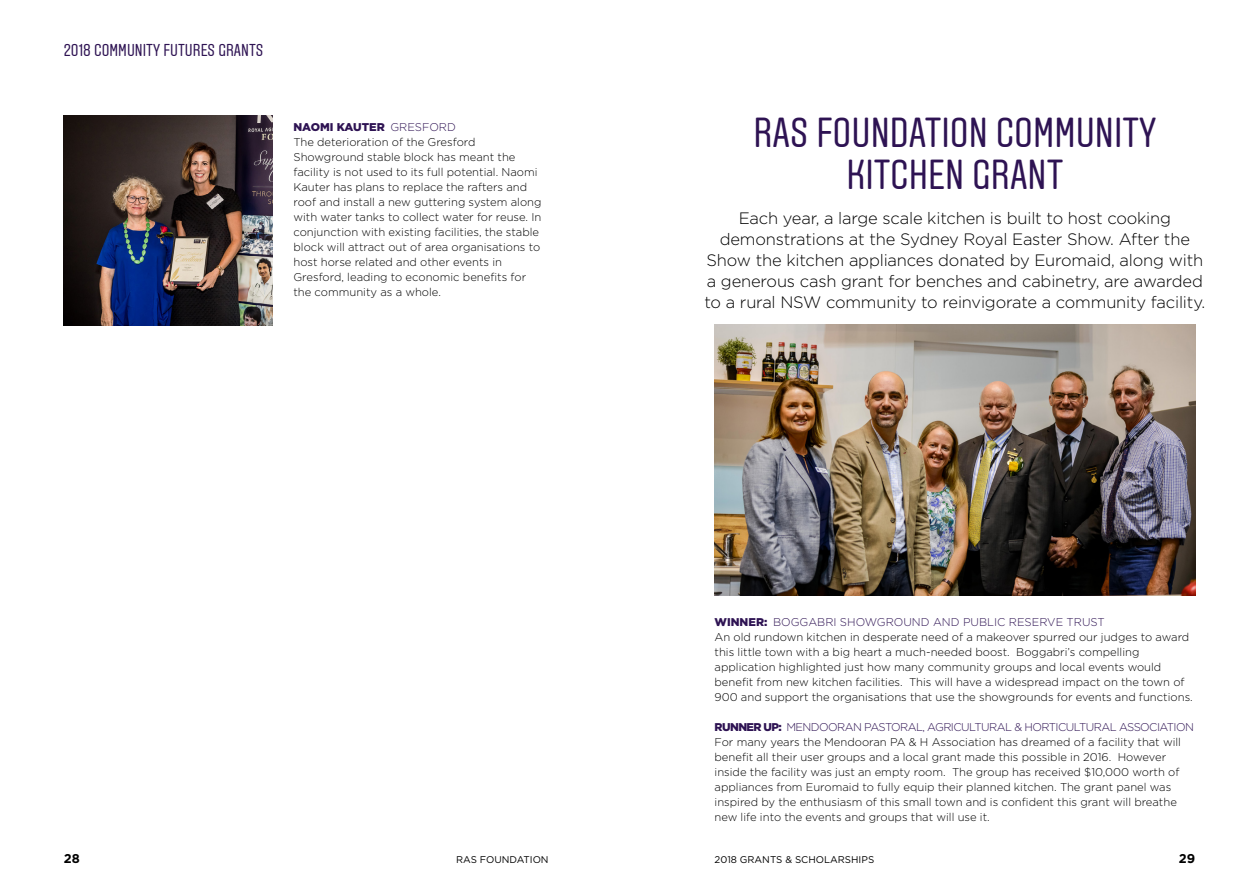
<style>
.page{position:relative;width:1259px;height:893px;background:#fff}
.page>*{position:absolute;margin:0;border:0;box-sizing:border-box;transform-origin:0 0}
.t1{font:42px/42px "Aveny T";color:#2e1353;text-align:center}
.t2{font:17.25px "Aveny T";color:#2e1353}
.t3{font:300 16.5px/21px "Gotham";letter-spacing:-.01em;color:#000;text-align:center}
.t4{font:700 12.75px "Gotham";color:#000}
.t5{font:300 11.25px/15px "Gotham";color:#000}
.t6{font:9.75px "Gotham";color:#000}
.s1{font-weight:900;color:#2e1353}
.s2{color:#2e1353}
</style>
<div class="page">
<img style="left:714px;top:324px;width:481px;height:272px">
<img style="left:64px;top:116px;width:208px;height:210px">
<h2 class="t2" style="left:64px;top:40px;width:201px">2018 COMMUNITY FUTURES GRANTS</h2>
<p class="t5" style="left:293px;top:119px;width:249px"><span class="s1">NAOMI KAUTER</span> <span class="s2">GRESFORD<br></span>The deterioration of the Gresford Showground stable block has meant the facility is not used to its full potential. Naomi Kauter has plans to replace the rafters and roof and install a new guttering system along with water tanks to collect water for reuse. In conjunction with existing facilities, the stable block will attract out of area organisations to host horse related and other events in Gresford, leading to economic benefits for the community as a whole.</p>
<h1 class="t1" style="left:753px;top:113px;width:404px">RAS FOUNDATION COMMUNITY<br>KITCHEN GRANT</h1>
<p class="t3" style="left:704px;top:207px;width:502px">Each year, a large scale kitchen is built to host cooking demonstrations at the Sydney Royal Easter Show. After the Show the kitchen appliances donated by Euromaid, along with a generous cash grant for benches and cabinetry, are awarded to a rural NSW community to reinvigorate a community facility.</p>
<p class="t5" style="left:714px;top:614px;width:480px"><span class="s1">WINNER:</span> <span class="s2">BOGGABRI SHOWGROUND AND PUBLIC RESERVE TRUST<br></span>An old rundown kitchen in desperate need of a makeover spurred our judges to award this little town with a big heart a much-needed boost. Boggabri’s compelling application highlighted just how many community groups and local events would benefit from new kitchen facilities. This will have a widespread impact on the town of 900 and support the organisations that use the showgrounds for events and functions.</p>
<p class="t5" style="left:714px;top:719px;width:481px"><span class="s1">RUNNER UP:</span> <span class="s2">MENDOORAN PASTORAL, AGRICULTURAL &amp; HORTICULTURAL ASSOCIATION </span>For many years the Mendooran PA &amp; H Association has dreamed of a facility that will benefit all their user groups and a local grant made this possible in 2016. However inside the facility was just an empty room. The group has received $10,000 worth of appliances from Euromaid to fully equip their planned kitchen. The grant panel was inspired by the enthusiasm of this small town and is confident this grant will breathe new life into the events and groups that will use it.</p>
<p class="t4" style="left:64px;top:850px;width:17px">28</p>
<p class="t6" style="left:456px;top:853px;width:94px">RAS FOUNDATION</p>
<p class="t6" style="left:714px;top:853px;width:161px">2018 GRANTS &amp; SCHOLARSHIPS</p>
<p class="t4" style="left:1178px;top:850px;width:18px">29</p>
</div>
